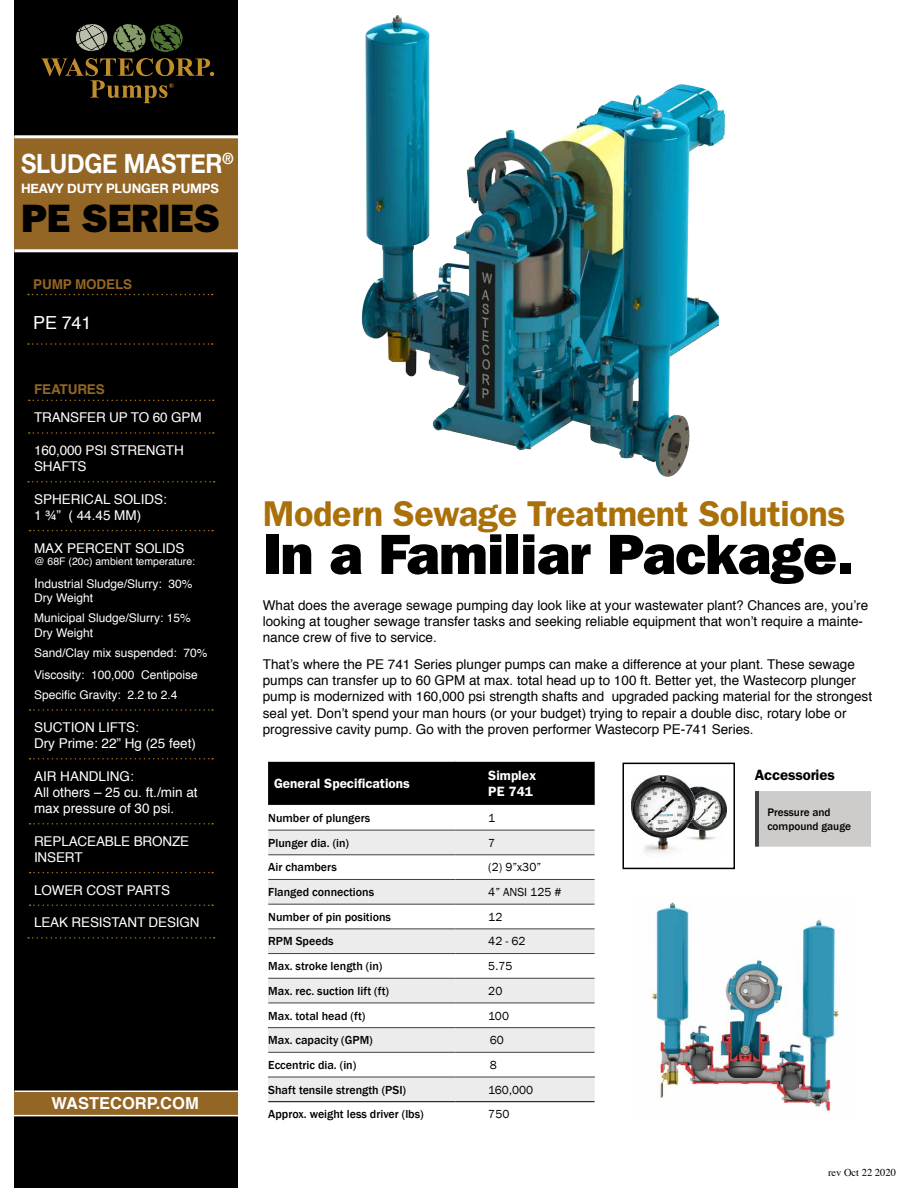
<style>
.page{position:relative;width:918px;height:1188px;background:#fff}
.page>*{position:absolute;margin:0;border:0;box-sizing:border-box;transform-origin:0 0}
.t1{font:57px "ITC Franklin Gothic Std Hvy";letter-spacing:-.01em;color:#000}
.t2{font:39.75px "ITC Franklin Gothic Std Hvy";letter-spacing:-.01em;color:#000}
.t3{font:600 36px "ITC Franklin Gothic Std";letter-spacing:-.01em;color:#aa710a}
.t4{font:700 26.55px "Helvetica Neue";letter-spacing:-.01em;color:#fff;scale:.89 1}
.t5{font:18px "Helvetica";color:#fff}
.t6{font:700 16.5px "Helvetica";color:#fff}
.t7{font:600 15px "ITC Franklin Gothic Std";letter-spacing:-.01em;color:#000}
.t8{font:13.5px/16.2px "Helvetica";color:#000}
.t9{font:13.5px/16.2px "Helvetica";color:#fff}
.t10{font:600 13.5px/16.2px "ITC Franklin Gothic Std";color:#fff}
.t11{font:700 13.5px "Helvetica";letter-spacing:-.01em;color:#936625}
.t12{font:700 13.05px "Helvetica Neue";letter-spacing:-.01em;color:#fff}
.t13{font:500 12px "Franklin Gothic";color:#000}
.t14{font:12px/14.4px "Helvetica";color:#fff}
.t15{font:12px "Franklin Gothic";color:#000}
.t16{font:500 11.25px/13.5px "Franklin Gothic";color:#000}
.t17{font:10.5px "Helvetica";color:#fff}
.t18{font:10.5px "Times";color:#000}
.s1{font-size:13.5px}
</style>
<div class="page">
<div style="left:14px;top:0;width:224px;height:1188px;background:#000"></div>
<div style="left:14px;top:1092px;width:224px;height:24px;background:#936625"></div>
<hr style="left:14px;top:1091px;width:224px;height:1px;background:#fff">
<hr style="left:14px;top:1115px;width:226px;height:1px;background:#fff">
<div style="left:14px;top:137px;width:224px;height:113px;background:#936625"></div>
<hr style="left:14px;top:135px;width:230px;height:3px;background:#fff">
<hr style="left:14px;top:249px;width:230px;height:3px;background:#fff">
<img style="left:361px;top:15px;width:365px;height:462px">
<div style="left:268px;top:762px;width:327px;height:43px;background:#000"></div>
<svg style="left:268px;top:831px;width:327px;height:270px;fill:#ececec"></svg>
<hr style="left:268px;top:830px;width:187px;height:1px;background:#414141">
<hr style="left:455px;top:830px;width:140px;height:1px;background:#414141">
<hr style="left:268px;top:855px;width:187px;height:1px;background:#414141">
<hr style="left:455px;top:855px;width:140px;height:1px;background:#414141">
<hr style="left:268px;top:879px;width:187px;height:1px;background:#414141">
<hr style="left:455px;top:879px;width:140px;height:1px;background:#414141">
<hr style="left:268px;top:904px;width:187px;height:1px;background:#414141">
<hr style="left:455px;top:904px;width:140px;height:1px;background:#414141">
<hr style="left:268px;top:929px;width:187px;height:1px;background:#414141">
<hr style="left:455px;top:929px;width:140px;height:1px;background:#414141">
<hr style="left:268px;top:953px;width:187px;height:1px;background:#414141">
<hr style="left:455px;top:953px;width:140px;height:1px;background:#414141">
<hr style="left:268px;top:978px;width:187px;height:1px;background:#414141">
<hr style="left:455px;top:978px;width:140px;height:1px;background:#414141">
<hr style="left:268px;top:1003px;width:187px;height:1px;background:#414141">
<hr style="left:455px;top:1003px;width:140px;height:1px;background:#414141">
<hr style="left:268px;top:1027px;width:187px;height:1px;background:#414141">
<hr style="left:455px;top:1027px;width:140px;height:1px;background:#414141">
<hr style="left:268px;top:1052px;width:187px;height:1px;background:#414141">
<hr style="left:455px;top:1052px;width:140px;height:1px;background:#414141">
<hr style="left:268px;top:1077px;width:187px;height:1px;background:#414141">
<hr style="left:455px;top:1077px;width:140px;height:1px;background:#414141">
<hr style="left:268px;top:1101px;width:187px;height:1px;background:#000">
<hr style="left:455px;top:1101px;width:140px;height:1px;background:#000">
<hr style="left:755px;top:790px;width:4px;height:57px;background:#414141">
<div style="left:759px;top:790px;width:112px;height:57px;background:#cdcccb"></div>
<hr style="left:759px;top:790px;width:113px;height:1px;background:#fff">
<img style="left:632px;top:776px;width:94px;height:78px">
<div style="left:622px;top:763px;width:113px;height:106px;border:2px solid #000"></div>
<svg style="left:28px;top:294px;width:185px;height:1px"></svg>
<svg style="left:28px;top:343px;width:185px;height:2px"></svg>
<svg style="left:41px;top:24px;width:173px;height:79px"></svg>
<img style="left:648px;top:902px;width:191px;height:210px">
<svg style="left:29px;top:400px;width:185px;height:1px"></svg>
<svg style="left:29px;top:432px;width:185px;height:2px"></svg>
<svg style="left:28px;top:481px;width:187px;height:2px"></svg>
<svg style="left:30px;top:530px;width:183px;height:1px"></svg>
<svg style="left:30px;top:709px;width:183px;height:2px"></svg>
<svg style="left:30px;top:758px;width:183px;height:2px"></svg>
<svg style="left:30px;top:823px;width:183px;height:2px"></svg>
<svg style="left:30px;top:872px;width:183px;height:1px"></svg>
<svg style="left:30px;top:904px;width:183px;height:2px"></svg>
<svg style="left:28px;top:937px;width:187px;height:2px"></svg>
<h3 class="t4" style="left:21px;top:142px;width:240px">SLUDGE MASTER<sup>®</sup></h3>
<p class="t12" style="left:21px;top:178px;width:199px">HEAVY DUTY PLUNGER PUMPS</p>
<h2 class="t2" style="left:21px;top:195px;width:200px">PE SERIES</h2>
<p class="t11" style="left:33px;top:273px;width:100px">PUMP MODELS</p>
<h3 class="t5" style="left:33px;top:309px;width:60px">PE 741</h3>
<p class="t11" style="left:34px;top:379px;width:72px">FEATURES</p>
<p class="t9" style="left:34px;top:410px;width:169px">TRANSFER UP TO 60 GPM</p>
<p class="t9" style="left:34px;top:443px;width:151px">160,000 PSI STRENGTH<br>SHAFTS</p>
<p class="t9" style="left:34px;top:491px;width:135px">SPHERICAL SOLIDS:<br>1 ¾” ( 44.45 MM)</p>
<p class="t9" style="left:34px;top:540px;width:152px">MAX PERCENT SOLIDS</p>
<p class="t17" style="left:34px;top:554px;width:163px">@ 68F (20c) ambient temperature:</p>
<p class="t14" style="left:34px;top:576px;width:160px"><span class="s1">I</span>ndustrial Sludge/Slurry: 30%<br>Dry Weight</p>
<p class="t14" style="left:34px;top:611px;width:158px">Municipal Sludge/Slurry: 15%<br>Dry Weight</p>
<p class="t14" style="left:34px;top:642px;width:175px;line-height:21.9px">Sand/Clay mix suspended: 70%<br>Viscosity: 100,000 Centipoise</p>
<p class="t14" style="left:34px;top:688px;width:145px">Specific Gravity: 2.2 to 2.4</p>
<p class="t9" style="left:34px;top:720px;width:164px">SUCTION LIFTS:<br>Dry Prime: 22” Hg (25 feet)</p>
<p class="t9" style="left:34px;top:768px;width:165px">AIR HANDLING:<br>All others – 25 cu. ft./min at max pressure of 30 psi.</p>
<p class="t9" style="left:34px;top:833px;width:157px">REPLACEABLE BRONZE<br>INSERT</p>
<p class="t9" style="left:34px;top:882px;width:138px">LOWER COST PARTS</p>
<p class="t9" style="left:34px;top:915px;width:167px">LEAK RESISTANT DESIGN</p>
<p class="t6" style="left:52px;top:1090px;width:149px">WASTECORP.COM</p>
<h3 class="t3" style="left:263px;top:492px;width:584px">Modern Sewage Treatment Solutions</h3>
<h1 class="t1" style="left:263px;top:521px;width:592px">In a Familiar Package.</h1>
<p class="t8" style="left:263px;top:597px;width:607px">What does the average sewage pumping day look like at your wastewater plant? Chances are, you’re looking at tougher sewage transfer tasks and seeking reliable equipment that won’t require a mainte&shy;nance crew of five to service.</p>
<p class="t8" style="left:263px;top:656px;width:611px">That’s where the PE 741 Series plunger pumps can make a difference at your plant. These sewage pumps can transfer up to 60 GPM at max. total head up to 100 ft. Better yet, the Wastecorp plunger pump is modernized with 160,000 psi strength shafts and upgraded packing material for the strongest seal yet. Don’t spend your man hours (or your budget) trying to repair a double disc, rotary lobe or progressive cavity pump. Go with the proven performer Wastecorp PE-741 Series.</p>
<p class="t10" style="left:274px;top:775px;width:137px">General Specifications</p>
<p class="t10" style="left:488px;top:767px;width:50px">Simplex<br>PE 741</p>
<p class="t13" style="left:268px;top:811px;width:104px">Number of plungers</p>
<p class="t15" style="left:488px;top:811px;width:9px">1</p>
<p class="t13" style="left:268px;top:835px;width:82px">Plunger dia. (in)</p>
<p class="t15" style="left:488px;top:835px;width:9px">7</p>
<p class="t13" style="left:268px;top:860px;width:70px">Air chambers</p>
<p class="t15" style="left:488px;top:860px;width:54px">(2) 9”x30”</p>
<p class="t13" style="left:268px;top:885px;width:107px">Flanged connections</p>
<p class="t15" style="left:488px;top:885px;width:75px">4” ANSI 125 #</p>
<p class="t13" style="left:268px;top:909px;width:124px">Number of pin positions</p>
<p class="t15" style="left:488px;top:909px;width:16px">12</p>
<p class="t13" style="left:268px;top:934px;width:67px">RPM Speeds</p>
<p class="t15" style="left:488px;top:934px;width:39px">42 - 62</p>
<p class="t13" style="left:268px;top:959px;width:116px">Max. stroke length (in)</p>
<p class="t15" style="left:488px;top:959px;width:26px">5.75</p>
<p class="t13" style="left:268px;top:983px;width:122px">Max. rec. suction lift (ft)</p>
<p class="t15" style="left:488px;top:983px;width:16px">20</p>
<p class="t13" style="left:268px;top:1008px;width:99px">Max. total head (ft)</p>
<p class="t15" style="left:488px;top:1008px;width:22px">100</p>
<p class="t13" style="left:268px;top:1033px;width:106px">Max. capacity (GPM)</p>
<p class="t15" style="left:490px;top:1033px;width:16px">60</p>
<p class="t13" style="left:268px;top:1057px;width:90px">Eccentric dia. (in)</p>
<p class="t15" style="left:490px;top:1057px;width:9px">8</p>
<p class="t13" style="left:268px;top:1082px;width:139px">Shaft tensile strength (PSI)</p>
<p class="t15" style="left:488px;top:1082px;width:46px">160,000</p>
<p class="t13" style="left:268px;top:1107px;width:157px">Approx. weight less driver (lbs)</p>
<p class="t15" style="left:488px;top:1107px;width:23px">750</p>
<p class="t7" style="left:755px;top:766px;width:82px">Accessories</p>
<p class="t16" style="left:767px;top:806px;width:85px">Pressure and compound gauge</p>
<p class="t18" style="left:828px;top:1163px;width:69px">rev Oct 22 2020</p>
</div>
